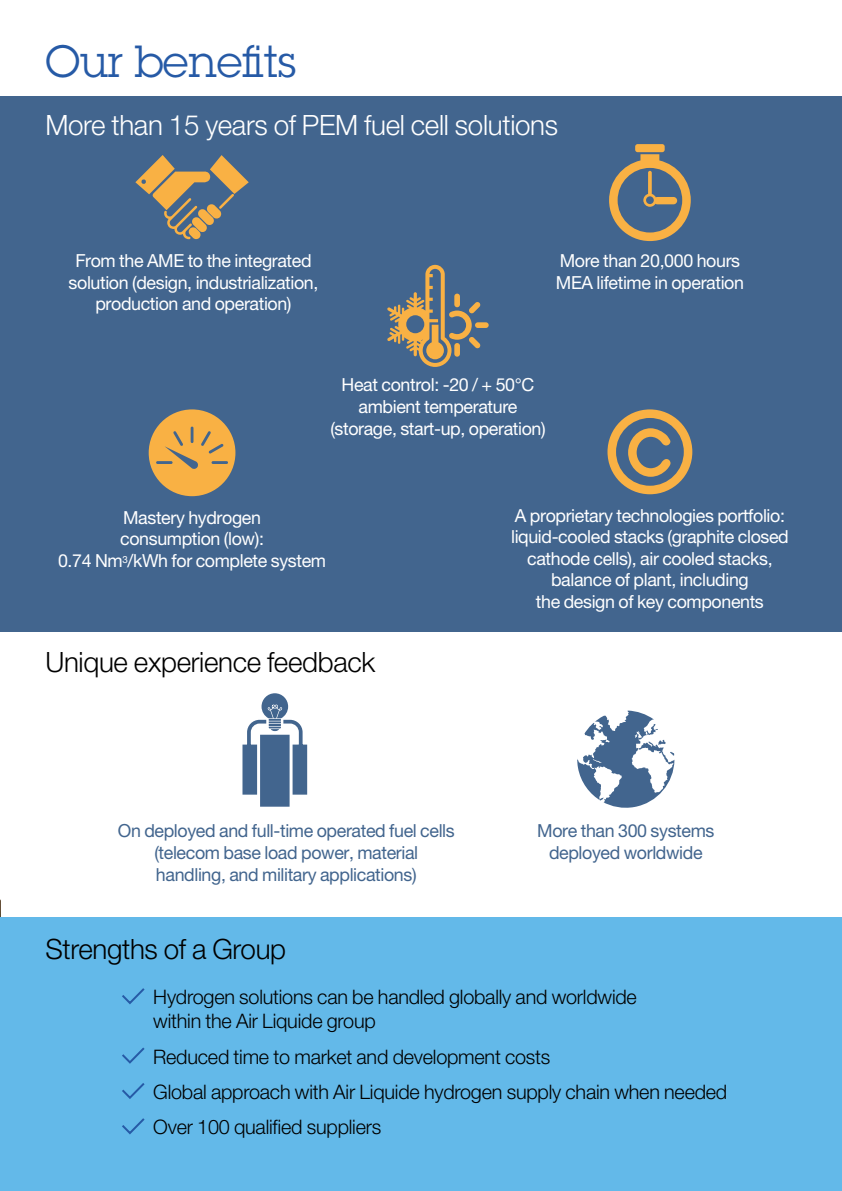
<style>
.page{position:relative;width:842px;height:1191px;background:#fff}
.page>*{position:absolute;margin:0;border:0;box-sizing:border-box;transform-origin:0 0}
.t1{font:44px "Lubalin Graph Std";color:#265aa6}
.t2{font:300 28px "Helvetica Neue LT Pro";letter-spacing:-.01em;color:#000}
.t3{font:300 28px "Helvetica Neue LT Pro";letter-spacing:-.01em;color:#fff}
.t4{font:300 20px/35.4px "Helvetica Neue LT Pro";letter-spacing:-.01em;color:#000}
.t5{font:18px/21.6px "Helvetica Neue LT Pro";letter-spacing:-.02em;color:#fff;text-align:center}
.t6{font:18px/21.6px "Helvetica Neue LT Pro";letter-spacing:-.02em;color:#42658e;text-align:center}
</style>
<div class="page">
<img style="left:0;top:899px;width:1px;height:18px">
<div style="left:0;top:917px;width:842px;height:274px;background:#63b9e9"></div>
<div style="left:0;top:96px;width:842px;height:536px;background:#42658e"></div>
<svg style="left:609px;top:144px;width:82px;height:97px"></svg>
<svg style="left:242px;top:693px;width:65px;height:113px"></svg>
<svg style="left:387px;top:265px;width:102px;height:102px"></svg>
<svg style="left:149px;top:409px;width:86px;height:87px"></svg>
<svg style="left:607px;top:409px;width:85px;height:85px"></svg>
<svg style="left:577px;top:710px;width:97px;height:98px"></svg>
<svg style="left:135px;top:155px;width:114px;height:84px"></svg>
<svg style="left:122px;top:988px;width:23px;height:17px"></svg>
<svg style="left:122px;top:1047px;width:23px;height:17px"></svg>
<svg style="left:122px;top:1083px;width:23px;height:16px"></svg>
<svg style="left:122px;top:1118px;width:23px;height:17px"></svg>
<h1 class="t1" style="left:45px;top:34px;width:252px">Our benefits</h1>
<h2 class="t3" style="left:45px;top:107px;width:514px">More than 15 years of PEM fuel cell solutions</h2>
<p class="t5" style="left:69px;top:249px;width:251px">From the AME to the integrated solution (design, industrialization, production and operation)</p>
<p class="t5" style="left:556px;top:249px;width:190px;text-align:left">More than 20,000 hours<br>MEA lifetime in operation</p>
<p class="t5" style="left:330px;top:374px;width:217px">Heat control: -20 / + 50°C ambient temperature (storage, start-up, operation)</p>
<p class="t5" style="left:58px;top:506px;width:269px">Mastery hydrogen<br>consumption (low):<br>0.74 Nm<sup>3</sup>/kWh for complete system</p>
<h2 class="t2" style="left:45px;top:645px;width:331px">Unique experience feedback</h2>
<p class="t5" style="left:511px;top:504px;width:279px">A proprietary technologies portfolio: liquid-cooled stacks (graphite closed cathode cells), air cooled stacks, balance of plant, including<br>the design of key components</p>
<p class="t6" style="left:118px;top:820px;width:338px">On deployed and full-time operated fuel cells (telecom base load power, material handling, and military applications)</p>
<p class="t6" style="left:537px;top:820px;width:179px">More than 300 systems deployed worldwide</p>
<h2 class="t2" style="left:45px;top:932px;width:242px">Strengths of a Group</h2>
<p class="t4" style="left:153px;top:985px;width:485px;line-height:24px">Hydrogen solutions can be handled globally and worldwide within the Air Liquide group</p>
<p class="t4" style="left:153px;top:1038px;width:575px">Reduced time to market and development costs<br>Global approach with Air Liquide hydrogen supply chain when needed<br>Over 100 qualified suppliers</p>
</div>
